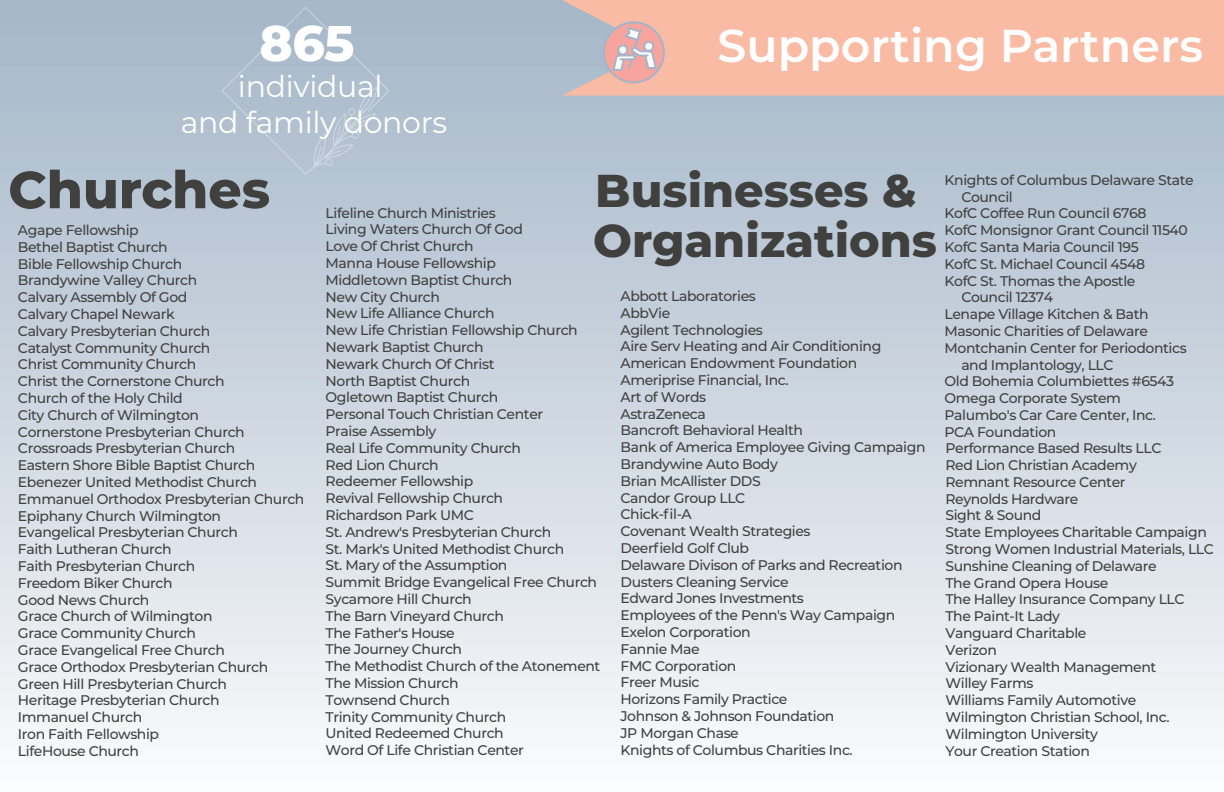
<style>
.page{position:relative;width:1224px;height:792px;background:#fff}
.page>*{position:absolute;margin:0;border:0;box-sizing:border-box;transform-origin:0 0}
.t1{font:800 52px "Montserrat";color:#40403f}
.t2{font:800 50px "Montserrat";color:#fff}
.t3{font:800 46px "Montserrat";color:#40403f}
.t4{font:600 46px "Montserrat";color:#fff}
.t5{font:30px/36px "Montserrat";letter-spacing:-.01em;color:#fff;text-align:center}
.t6{font:500 14px/16.8px "Montserrat";letter-spacing:-.03em;color:#40403f}
</style>
<div class="page">
<div style="left:0;top:0;width:1224px;height:792px;background:linear-gradient(to bottom,#a3b5c7,#f9fafb)"></div>
<div style="left:562px;top:0;width:662px;height:96px;background:#fabba4"></div>
<svg style="left:604px;top:22px;width:60px;height:60px"></svg>
<div style="left:603px;top:21px;width:62px;height:62px;border:2px solid #a3b6c8;border-radius:50%"></div>
<svg style="left:612px;top:27px;width:45px;height:44px;background:#e1b7b9"></svg>
<div style="left:222px;top:7px;width:167px;height:168px;background:#aebece"></div>
<h2 class="t2" style="left:259px;top:7px;width:97px">865</h2>
<h3 class="t5" style="left:181px;top:67px;width:268px">individual<br>and family donors</h3>
<h3 class="t4" style="left:717px;top:13px;width:487px">Supporting Partners</h3>
<h1 class="t1" style="left:8px;top:152px;width:263px">Churches</h1>
<p class="t6" style="left:18px;top:221px;width:288px">Agape Fellowship<br>Bethel Baptist Church<br>Bible Fellowship Church<br>Brandywine Valley Church<br>Calvary Assembly Of God<br>Calvary Chapel Newark<br>Calvary Presbyterian Church<br>Catalyst Community Church<br>Christ Community Church<br>Christ the Cornerstone Church<br>Church of the Holy Child<br>City Church of Wilmington<br>Cornerstone Presbyterian Church<br>Crossroads Presbyterian Church<br>Eastern Shore Bible Baptist Church<br>Ebenezer United Methodist Church<br>Emmanuel Orthodox Presbyterian Church<br>Epiphany Church Wilmington<br>Evangelical Presbyterian Church<br>Faith Lutheran Church<br>Faith Presbyterian Church<br>Freedom Biker Church<br>Good News Church<br>Grace Church of Wilmington<br>Grace Community Church<br>Grace Evangelical Free Church<br>Grace Orthodox Presbyterian Church<br>Green Hill Presbyterian Church<br>Heritage Presbyterian Church<br>Immanuel Church<br>Iron Faith Fellowship<br>LifeHouse Church</p>
<h3 class="t3" style="left:595px;top:157px;width:323px">Businesses &amp;</h3>
<p class="t6" style="left:326px;top:204px;width:276px">Lifeline Church Ministries<br>Living Waters Church Of God<br>Love Of Christ Church<br>Manna House Fellowship<br>Middletown Baptist Church<br>New City Church<br>New Life Alliance Church<br>New Life Christian Fellowship Church<br>Newark Baptist Church<br>Newark Church Of Christ<br>North Baptist Church<br>Ogletown Baptist Church<br>Personal Touch Christian Center<br>Praise Assembly<br>Real Life Community Church<br>Red Lion Church<br>Redeemer Fellowship<br>Revival Fellowship Church<br>Richardson Park UMC<br>St. Andrew's Presbyterian Church<br>St. Mark's United Methodist Church<br>St. Mary of the Assumption<br>Summit Bridge Evangelical Free Church<br>Sycamore Hill Church<br>The Barn Vineyard Church<br>The Father's House<br>The Journey Church<br>The Methodist Church of the Atonement<br>The Mission Church<br>Townsend Church<br>Trinity Community Church<br>United Redeemed Church<br>Word Of Life Christian Center</p>
<h3 class="t3" style="left:593px;top:207px;width:345px">Organizations</h3>
<p class="t6" style="left:621px;top:287px;width:307px">Abbott Laboratories<br>AbbVie<br>Agilent Technologies<br>Aire Serv Heating and Air Conditioning<br>American Endowment Foundation<br>Ameriprise Financial, Inc.<br>Art of Words<br>AstraZeneca<br>Bancroft Behavioral Health<br>Bank of America Employee Giving Campaign<br>Brandywine Auto Body<br>Brian McAllister DDS<br>Candor Group LLC<br>Chick-fil-A</p>
<p class="t6" style="left:621px;top:522px;width:284px">Covenant Wealth Strategies<br>Deerfield Golf Club<br>Delaware Divison of Parks and Recreation<br>Dusters Cleaning Service<br>Edward Jones Investments<br>Employees of the Penn's Way Campaign<br>Exelon Corporation<br>Fannie Mae<br>FMC Corporation<br>Freer Music<br>Horizons Family Practice<br>Johnson &amp; Johnson Foundation<br>JP Morgan Chase<br>Knights of Columbus Charities Inc.</p>
<p class="t6" style="left:945px;top:171px;width:251px">Knights of Columbus Delaware State</p>
<p class="t6" style="left:961px;top:188px;width:53px">Council</p>
<p class="t6" style="left:945px;top:204px;width:203px">KofC Coffee Run Council 6768</p>
<p class="t6" style="left:945px;top:221px;width:245px">KofC Monsignor Grant Council 11540</p>
<p class="t6" style="left:945px;top:238px;width:196px">KofC Santa Maria Council 195</p>
<p class="t6" style="left:945px;top:255px;width:202px">KofC St. Michael Council 4548</p>
<p class="t6" style="left:945px;top:272px;width:192px">KofC St. Thomas the Apostle</p>
<p class="t6" style="left:961px;top:288px;width:93px">Council 12374</p>
<p class="t6" style="left:945px;top:305px;width:206px">Lenape Village Kitchen &amp; Bath</p>
<p class="t6" style="left:945px;top:322px;width:205px">Masonic Charities of Delaware</p>
<p class="t6" style="left:945px;top:339px;width:244px">Montchanin Center for Periodontics</p>
<p class="t6" style="left:961px;top:356px;width:154px">and Implantology, LLC</p>
<p class="t6" style="left:945px;top:372px;width:231px">Old Bohemia Columbiettes #6543</p>
<p class="t6" style="left:945px;top:389px;width:178px">Omega Corporate System</p>
<p class="t6" style="left:945px;top:406px;width:213px">Palumbo's Car Care Center, Inc.</p>
<p class="t6" style="left:945px;top:423px;width:113px">PCA Foundation</p>
<p class="t6" style="left:945px;top:439px;width:270px">Performance Based Results LLC<br>Red Lion Christian Academy<br>Remnant Resource Center<br>Reynolds Hardware<br>Sight &amp; Sound<br>State Employees Charitable Campaign<br>Strong Women Industrial Materials, LLC<br>Sunshine Cleaning of Delaware<br>The Grand Opera House<br>The Halley Insurance Company LLC<br>The Paint-It Lady<br>Vanguard Charitable<br>Verizon<br>Vizionary Wealth Management<br>Willey Farms<br>Williams Family Automotive<br>Wilmington Christian School, Inc.<br>Wilmington University<br>Your Creation Station</p>
</div>
